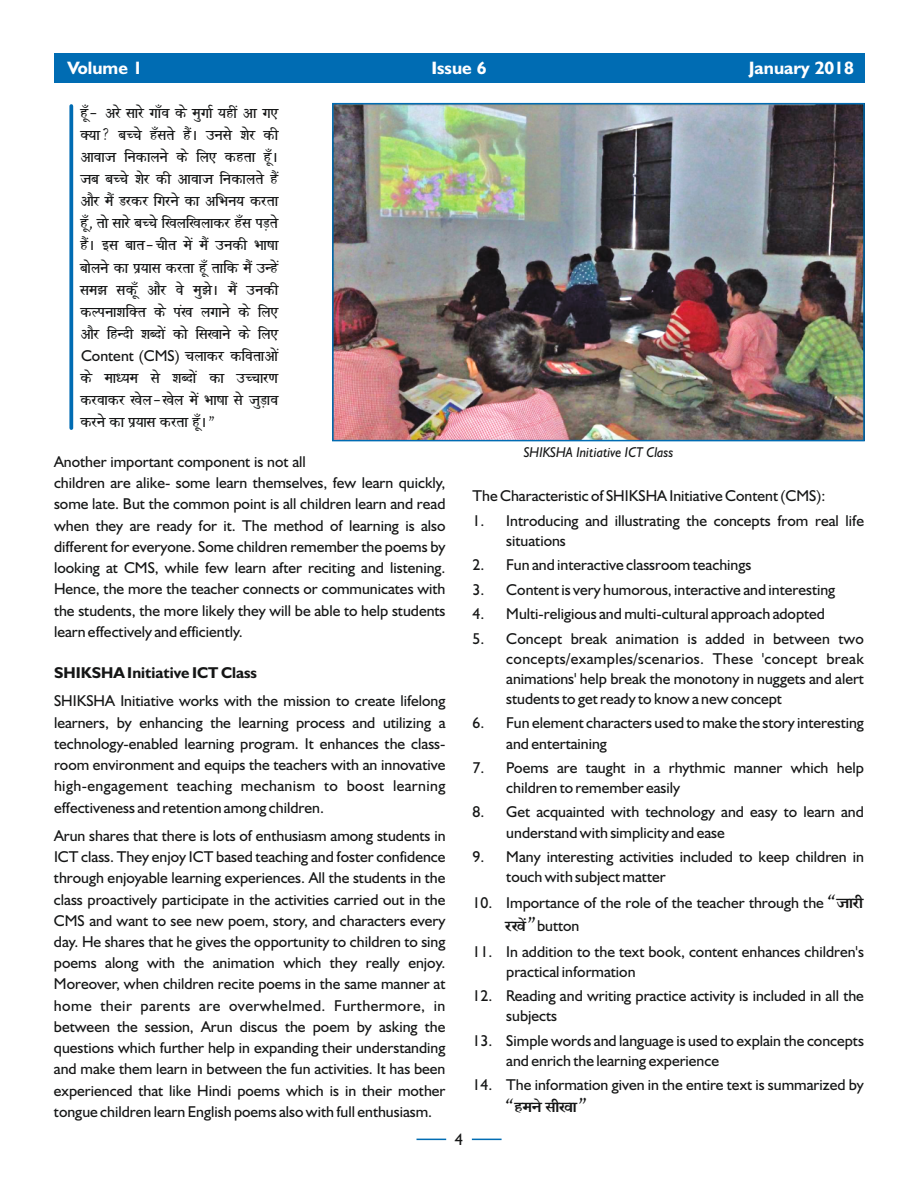
<style>
.page{position:relative;width:918px;height:1188px;background:#fff}
.page>*{position:absolute;margin:0;border:0;box-sizing:border-box;transform-origin:0 0}
.t1{font:18px/22px "Walkman Hindi 18 Normal";color:#151616;text-align:justify}
.t2{font:700 18px "Humanist 521 BT";color:#fff}
.t3{font:700 18px "Walkman Hindi 18";color:#151616}
.t4{font:16.5px "Humanist 521 BT";color:#151616}
.t5{font:15.75px/21.3px "Humanist 521 BT";color:#151616}
.t6{font:700 15.75px "Humanist 521 BT";color:#151616}
.t7{font:italic 14.25px "Humanist 521 BT";color:#151616;scale:.95 1}
.s1{font-family:"Humanist 521 BT";font-size:15.75px}
.s2{font-family:"Walkman Hindi 18";font-weight:700;font-size:18px}
.s3{font-family:"Humanist 521 BT";font-weight:400;font-size:15.75px}
</style>
<div class="page">
<svg style="left:417px;top:1139px;width:29px;height:1px"></svg>
<hr style="left:472px;top:1139px;width:30px;height:1px;background:#006cb3">
<div style="left:54px;top:54px;width:810px;height:29px;background:#006cb3"></div>
<img style="left:335px;top:106px;width:527px;height:332px">
<div style="left:332px;top:103px;width:533px;height:338px;border:2px solid #006cb3"></div>
<svg style="left:69px;top:106px;width:4px;height:322px"></svg>
<p class="t2" style="left:67px;top:61px;width:77px">Volume 1</p>
<p class="t2" style="left:431px;top:61px;width:57px">Issue 6</p>
<p class="t2" style="left:749px;top:61px;width:107px">January 2018</p>
<p class="t1" style="left:81px;top:103px;width:199px">gw¡&amp; vjs lkjs xk¡o ds eqxkZ ;gha vk x, D;k\ cPps g¡lrs gSaA muls 'ksj dh vkokt fudkyus ds fy, dgrk gw¡A tc cPps 'ksj dh vkokt fudkyrs gSa vkSj eSa Mjdj fxjus dk vfHku; djrk gw¡] rks lkjs cPps f[kyf[kykdj g¡l iM+rs gSaA bl ckr&amp;phr esa eSa mudh Hkk"kk cksyus dk iz;kl djrk gw¡ rkfd eSa mUgsa le&gt; ldw¡ vkSj os eq&gt;sA eSa mudh dYiuk'kfDr ds ia[k yxkus ds fy, vkSj fgUnh 'kCnksa dks fl[kkus ds fy, <span class="s1">Content (CMS)</span> pykdj dforkvksa ds ekè;e ls 'kCnksa dk mPpkj.k djokdj [ksy&amp;[ksy esa Hkk"kk ls tqM+ko djus dk iz;kl djrk gw¡A¸</p>
<p class="t5" style="left:54px;top:452px;width:393px">Another important component is not all<br>children are alike- some learn themselves, few learn quickly, some late. But the common point is all children learn and read when they are ready for it. The method of learning is also different for everyone. Some children remember the poems by looking at CMS, while few learn after reciting and listening.<br>Hence, the more the teacher connects or communicates with the students, the more likely they will be able to help students learn effectively and efficiently.</p>
<p class="t6" style="left:54px;top:666px;width:205px">SHIKSHA Initiative ICT Class</p>
<p class="t5" style="left:54px;top:692px;width:393px;text-align:justify">SHIKSHA Initiative works with the mission to create lifelong learners, by enhancing the learning process and utilizing a technology-enabled learning program. It enhances the class&shy;room environment and equips the teachers with an innovative high-engagement teaching mechanism to boost learning effectiveness and retention among children.</p>
<p class="t5" style="left:54px;top:826px;width:393px;text-align:justify">Arun shares that there is lots of enthusiasm among students in ICT class. They enjoy ICT based teaching and foster confidence through enjoyable learning experiences. All the students in the class proactively participate in the activities carried out in the CMS and want to see new poem, story, and characters every day. He shares that he gives the opportunity to children to sing poems along with the animation which they really enjoy.<br>Moreover, when children recite poems in the same manner at home their parents are overwhelmed. Furthermore, in between the session, Arun discus the poem by asking the questions which further help in expanding their understanding and make them learn in between the fun activities. It has been experienced that like Hindi poems which is in their mother tongue children learn English poems also with full enthusiasm.</p>
<p class="t7" style="left:524px;top:446px;width:159px">SHIKSHA Initiative ICT Class</p>
<p class="t5" style="left:473px;top:486px;width:354px">The Characteristic of SHIKSHA Initiative Content (CMS):</p>
<p class="t5" style="left:506px;top:512px;width:359px;line-height:20.1px;text-indent:-34px">1. Introducing and illustrating the concepts from real life situations</p>
<p class="t5" style="left:473px;top:556px;width:280px">2. Fun and interactive classroom teachings</p>
<p class="t5" style="left:473px;top:580px;width:364px">3. Content is very humorous, interactive and interesting</p>
<p class="t5" style="left:473px;top:605px;width:354px">4. Multi-religious and multi-cultural approach adopted</p>
<p class="t5" style="left:506px;top:630px;width:359px;line-height:20.1px;text-align:justify;text-indent:-34px">5. Concept break animation is added in between two concepts/examples/scenarios. These 'concept break animations' help break the monotony in nuggets and alert students to get ready to know a new concept</p>
<p class="t5" style="left:506px;top:714px;width:359px;line-height:20.1px;text-indent:-34px">6. Fun element characters used to make the story interesting and entertaining</p>
<p class="t5" style="left:506px;top:759px;width:359px;line-height:20.1px;text-indent:-34px">7. Poems are taught in a rhythmic manner which help children to remember easily</p>
<p class="t5" style="left:506px;top:803px;width:359px;line-height:20.1px;text-indent:-34px">8. Get acquainted with technology and easy to learn and understand with simplicity and ease</p>
<p class="t5" style="left:506px;top:848px;width:359px;line-height:20.1px;text-indent:-34px">9. Many interesting activities included to keep children in touch with subject matter</p>
<p class="t5" style="left:473px;top:894px;width:393px">10. Importance of the role of the teacher through the <span class="s2">¶tkjh</span></p>
<p class="t3" style="left:506px;top:918px;width:75px">j[ksa¸<span class="s3">button</span></p>
<p class="t5" style="left:506px;top:942px;width:359px;line-height:20.1px;text-indent:-34px">11. In addition to the text book, content enhances children's practical information</p>
<p class="t5" style="left:506px;top:987px;width:359px;line-height:20.1px;text-indent:-34px">12. Reading and writing practice activity is included in all the subjects</p>
<p class="t5" style="left:506px;top:1031px;width:359px;line-height:20.1px;text-indent:-34px">13. Simple words and language is used to explain the concepts and enrich the learning experience</p>
<p class="t5" style="left:473px;top:1075px;width:393px">14. The information given in the entire text is summarized by</p>
<p class="t3" style="left:506px;top:1098px;width:83px">¶geus lh[kk¸</p>
<p class="t4" style="left:455px;top:1133px;width:10px">4</p>
</div>
